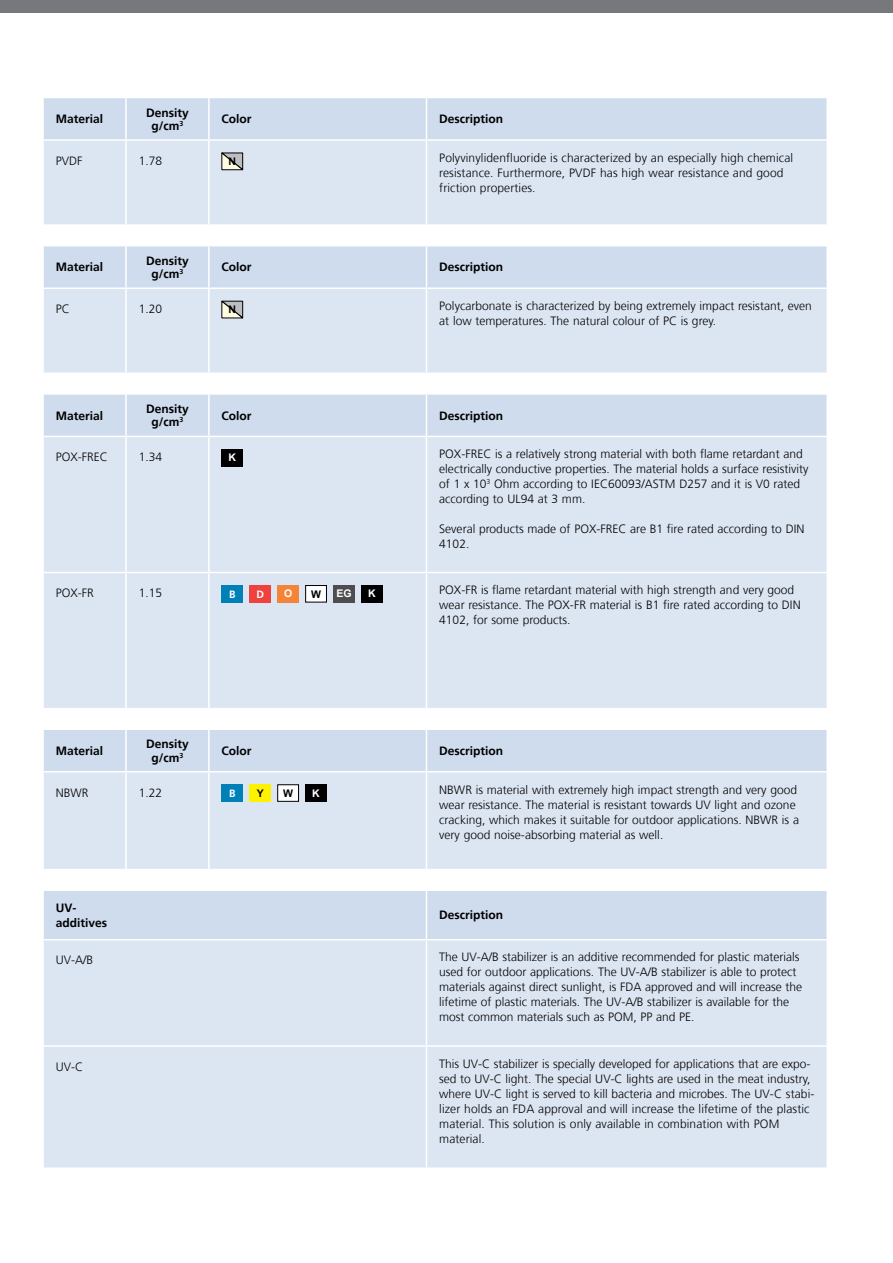
<style>
.page{position:relative;width:893px;height:1263px;background:#fff}
.page>*{position:absolute;margin:0;border:0;box-sizing:border-box;transform-origin:0 0}
.t1{font:300 12px/15px "Frutiger";color:#000}
.t2{font:700 12px/13.5px "Frutiger";color:#000;text-align:center}
.t3{font:700 10.5px "Arial";color:#fff}
.t4{font:700 10.5px "Arial";color:#000}
.t5{font:700 10.5px "Frutiger";color:#fff}
</style>
<div class="page">
<div style="left:0;top:0;width:893px;height:13px;background:#77787b"></div>
<div style="left:44px;top:98px;width:782px;height:41px;background:#cedced"></div>
<div style="left:44px;top:141px;width:782px;height:83px;background:#dce5f2"></div>
<hr style="left:125px;top:98px;width:2px;height:41px;background:#fff">
<hr style="left:208px;top:98px;width:2px;height:41px;background:#fff">
<hr style="left:426px;top:98px;width:1px;height:41px;background:#fff">
<hr style="left:125px;top:141px;width:2px;height:83px;background:#fff">
<hr style="left:208px;top:141px;width:2px;height:83px;background:#fff">
<hr style="left:426px;top:141px;width:1px;height:83px;background:#fff">
<svg style="left:221px;top:152px;width:22px;height:18px"></svg>
<div style="left:44px;top:246px;width:782px;height:41px;background:#cedced"></div>
<div style="left:44px;top:289px;width:782px;height:83px;background:#dce5f2"></div>
<hr style="left:125px;top:246px;width:2px;height:41px;background:#fff">
<hr style="left:208px;top:246px;width:2px;height:41px;background:#fff">
<hr style="left:426px;top:246px;width:1px;height:41px;background:#fff">
<hr style="left:125px;top:289px;width:2px;height:83px;background:#fff">
<hr style="left:208px;top:289px;width:2px;height:83px;background:#fff">
<hr style="left:426px;top:289px;width:1px;height:83px;background:#fff">
<svg style="left:221px;top:300px;width:22px;height:19px"></svg>
<div style="left:44px;top:891px;width:782px;height:48px;background:#cedced"></div>
<div style="left:44px;top:940px;width:782px;height:227px;background:#dce5f2"></div>
<hr style="left:426px;top:891px;width:1px;height:48px;background:#fff">
<hr style="left:44px;top:1045px;width:382px;height:2px;background:#fff">
<hr style="left:426px;top:1045px;width:402px;height:2px;background:#fff">
<hr style="left:426px;top:940px;width:1px;height:105px;background:#fff">
<hr style="left:426px;top:1047px;width:1px;height:120px;background:#fff">
<div style="left:44px;top:395px;width:782px;height:41px;background:#cedced"></div>
<div style="left:44px;top:437px;width:782px;height:271px;background:#dce5f2"></div>
<hr style="left:125px;top:395px;width:2px;height:41px;background:#fff">
<hr style="left:208px;top:395px;width:2px;height:41px;background:#fff">
<hr style="left:426px;top:395px;width:1px;height:41px;background:#fff">
<hr style="left:44px;top:572px;width:82px;height:1px;background:#fff">
<hr style="left:126px;top:572px;width:82px;height:1px;background:#fff">
<hr style="left:427px;top:572px;width:401px;height:1px;background:#fff">
<hr style="left:125px;top:437px;width:2px;height:135px;background:#fff">
<hr style="left:208px;top:437px;width:2px;height:135px;background:#fff">
<hr style="left:426px;top:437px;width:1px;height:135px;background:#fff">
<hr style="left:125px;top:573px;width:2px;height:135px;background:#fff">
<hr style="left:208px;top:572px;width:219px;height:1px;background:#fff">
<hr style="left:208px;top:573px;width:2px;height:135px;background:#fff">
<hr style="left:426px;top:573px;width:1px;height:135px;background:#fff">
<div style="left:222px;top:449px;width:21px;height:17px;background:#000"></div>
<div style="left:222px;top:585px;width:21px;height:17px;background:#0080b7"></div>
<div style="left:250px;top:585px;width:21px;height:17px;background:#ef413d"></div>
<div style="left:277px;top:585px;width:22px;height:17px;background:#f58338"></div>
<div style="left:306px;top:585px;width:20px;height:17px;background:#fff"></div>
<div style="left:305px;top:585px;width:22px;height:17px;border:1px solid #000"></div>
<div style="left:333px;top:585px;width:22px;height:17px;background:#4d4d4f"></div>
<div style="left:361px;top:585px;width:21px;height:17px;background:#000"></div>
<div style="left:44px;top:730px;width:782px;height:41px;background:#cedced"></div>
<div style="left:44px;top:772px;width:782px;height:97px;background:#dce5f2"></div>
<hr style="left:125px;top:730px;width:2px;height:41px;background:#fff">
<hr style="left:208px;top:730px;width:2px;height:41px;background:#fff">
<hr style="left:426px;top:730px;width:1px;height:41px;background:#fff">
<hr style="left:125px;top:772px;width:2px;height:97px;background:#fff">
<hr style="left:208px;top:772px;width:2px;height:97px;background:#fff">
<hr style="left:426px;top:772px;width:1px;height:97px;background:#fff">
<div style="left:222px;top:784px;width:21px;height:17px;background:#0080b7"></div>
<div style="left:250px;top:784px;width:21px;height:17px;background:#fff200"></div>
<div style="left:278px;top:785px;width:21px;height:16px;background:#fff"></div>
<div style="left:277px;top:784px;width:22px;height:17px;border:1px solid #000"></div>
<div style="left:305px;top:784px;width:22px;height:17px;background:#000"></div>
<p class="t2" style="left:56px;top:112px;width:49px">Material</p>
<p class="t2" style="left:146px;top:106px;width:44px">Density g/cm<sup>3</sup></p>
<p class="t2" style="left:222px;top:112px;width:31px">Color</p>
<p class="t2" style="left:439px;top:112px;width:65px">Description</p>
<p class="t1" style="left:56px;top:153px;width:28px">PVDF</p>
<p class="t1" style="left:139px;top:153px;width:25px">1.78</p>
<p class="t4" style="left:228px;top:155px;width:9px">N</p>
<p class="t1" style="left:439px;top:150px;width:355px">Polyvinylidenfluoride is characterized by an especially high chemical resistance. Furthermore, PVDF has high wear resistance and good friction properties.</p>
<p class="t2" style="left:56px;top:261px;width:49px">Material</p>
<p class="t2" style="left:146px;top:254px;width:44px">Density g/cm<sup>3</sup></p>
<p class="t2" style="left:222px;top:261px;width:31px">Color</p>
<p class="t2" style="left:439px;top:261px;width:65px">Description</p>
<p class="t1" style="left:56px;top:301px;width:16px">PC</p>
<p class="t1" style="left:139px;top:301px;width:25px">1.20</p>
<p class="t4" style="left:228px;top:303px;width:9px">N</p>
<p class="t1" style="left:439px;top:298px;width:374px">Polycarbonate is characterized by being extremely impact resistant, even at low temperatures. The natural colour of PC is grey.</p>
<p class="t2" style="left:56px;top:409px;width:49px">Material</p>
<p class="t2" style="left:146px;top:402px;width:44px">Density g/cm<sup>3</sup></p>
<p class="t2" style="left:222px;top:409px;width:31px">Color</p>
<p class="t2" style="left:439px;top:409px;width:65px">Description</p>
<p class="t1" style="left:56px;top:450px;width:53px">POX-FREC</p>
<p class="t1" style="left:139px;top:450px;width:25px">1.34</p>
<p class="t3" style="left:228px;top:451px;width:9px">K</p>
<p class="t1" style="left:439px;top:447px;width:371px">POX-FREC is a relatively strong material with both flame retardant and electrically conductive properties. The material holds a surface resistivity of 1 x 10<sup>3</sup> Ohm according to IEC60093/ASTM D257 and it is V0 rated according to UL94 at 3 mm.</p>
<p class="t1" style="left:439px;top:522px;width:367px">Several products made of POX-FREC are B1 fire rated according to DIN<br>4102.</p>
<p class="t1" style="left:56px;top:586px;width:39px">POX-FR</p>
<p class="t1" style="left:139px;top:586px;width:25px">1.15</p>
<p class="t5" style="left:229px;top:588px;width:8px">B</p>
<p class="t5" style="left:256px;top:588px;width:9px">D</p>
<p class="t3" style="left:284px;top:587px;width:10px">O</p>
<p class="t4" style="left:311px;top:587px;width:11px">W</p>
<p class="t3" style="left:336px;top:587px;width:17px">EG</p>
<p class="t3" style="left:368px;top:587px;width:9px">K</p>
<p class="t1" style="left:439px;top:583px;width:363px">POX-FR is flame retardant material with high strength and very good wear resistance. The POX-FR material is B1 fire rated according to DIN<br>4102, for some products.</p>
<p class="t2" style="left:56px;top:744px;width:49px">Material</p>
<p class="t2" style="left:146px;top:737px;width:44px">Density g/cm<sup>3</sup></p>
<p class="t2" style="left:222px;top:744px;width:31px">Color</p>
<p class="t2" style="left:439px;top:744px;width:65px">Description</p>
<p class="t1" style="left:56px;top:785px;width:34px">NBWR</p>
<p class="t1" style="left:139px;top:785px;width:25px">1.22</p>
<p class="t5" style="left:229px;top:787px;width:8px">B</p>
<p class="t4" style="left:257px;top:786px;width:9px">Y</p>
<p class="t4" style="left:283px;top:786px;width:11px">W</p>
<p class="t3" style="left:312px;top:786px;width:9px">K</p>
<p class="t1" style="left:439px;top:782px;width:361px">NBWR is material with extremely high impact strength and very good wear resistance. The material is resistant towards UV light and ozone cracking, which makes it suitable for outdoor applications. NBWR is a very good noise-absorbing material as well.</p>
<p class="t2" style="left:56px;top:900px;width:53px;line-height:15px;text-align:left">UV&shy;additives</p>
<p class="t2" style="left:439px;top:908px;width:65px">Description</p>
<p class="t1" style="left:56px;top:953px;width:39px">UV-A/B</p>
<p class="t1" style="left:439px;top:950px;width:364px">The UV-A/B stabilizer is an additive recommended for plastic materials used for outdoor applications. The UV-A/B stabilizer is able to protect materials against direct sunlight, is FDA approved and will increase the lifetime of plastic materials. The UV-A/B stabilizer is available for the most common materials such as POM, PP and PE.</p>
<p class="t1" style="left:56px;top:1059px;width:29px">UV-C</p>
<p class="t1" style="left:439px;top:1056px;width:377px">This UV-C stabilizer is specially developed for applications that are expo&shy;sed to UV-C light. The special UV-C lights are used in the meat industry, where UV-C light is served to kill bacteria and microbes. The UV-C stabi&shy;lizer holds an FDA approval and will increase the lifetime of the plastic material. This solution is only available in combination with POM material.</p>
</div>
